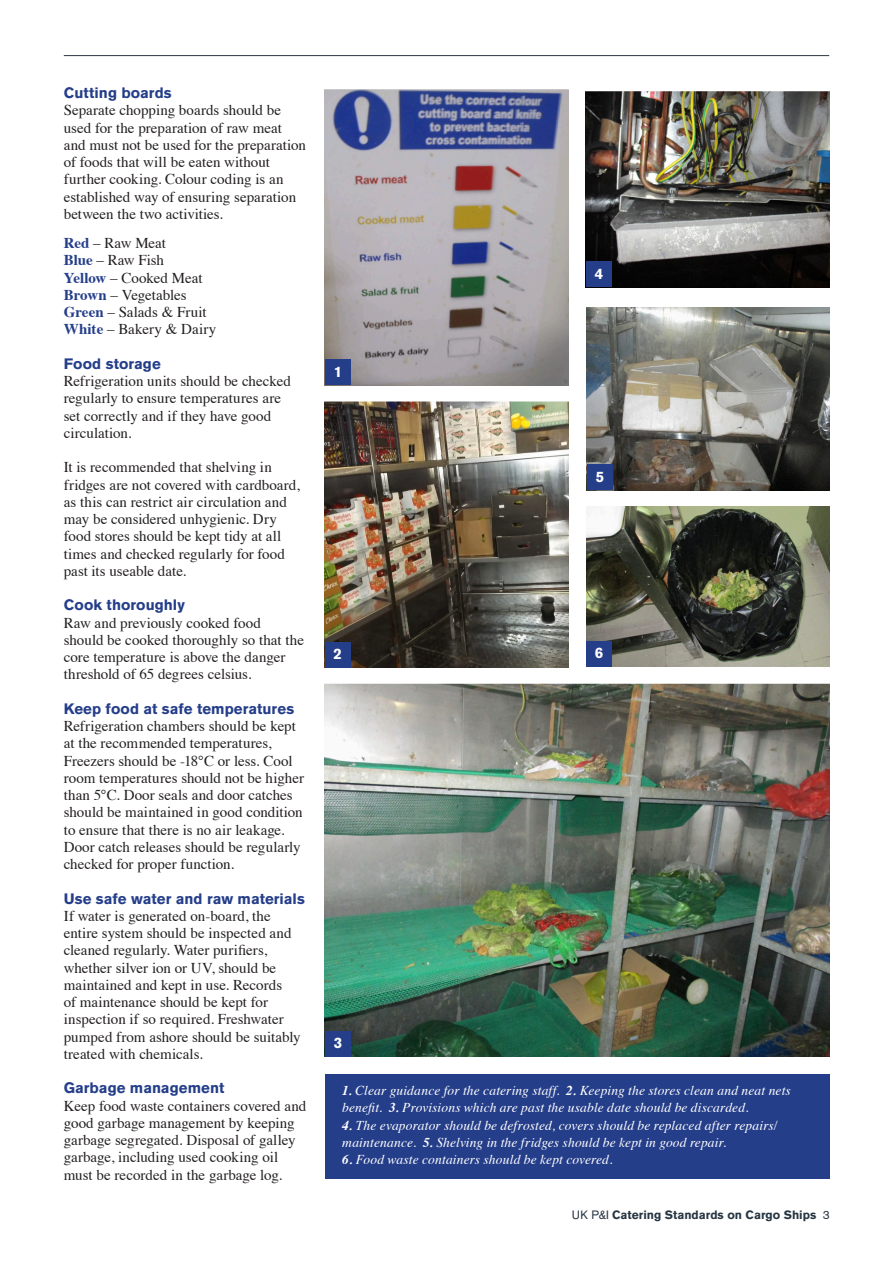
<style>
.page{position:relative;width:893px;height:1263px;background:#fff}
.page>*{position:absolute;margin:0;border:0;box-sizing:border-box;transform-origin:0 0}
.New_Body_Copy{font:15px/17.2px "Times";color:#231f20}
.Bold_Subhead{font:700 15px "Akzidenz Grotesk BE";letter-spacing:.005em;color:#253e8a}
.New_Body_Copy-2{font:15px "Times";letter-spacing:.02em;color:#231f20}
.Bold_Subhead-2{font:700 15px "Akzidenz Grotesk BE";color:#fff}
.Times_Caption{font:italic 13.5px/17.2px "Times";letter-spacing:.01em;color:#fff}
.t1{font:700 12px "Akzidenz Grotesk BE";color:#273643}
.s1{font-weight:700;color:#253e8a}
.s2{font-weight:700}
.s3{font-weight:400}
</style>
<div class="page">
<hr style="left:64px;top:55px;width:765px;height:1px;background:#273643">
<img style="left:325px;top:89px;width:243px;height:296px">
<img style="left:325px;top:402px;width:243px;height:265px">
<img style="left:325px;top:684px;width:504px;height:373px">
<img style="left:586px;top:91px;width:243px;height:196px">
<img style="left:587px;top:307px;width:242px;height:183px">
<div style="left:325px;top:1074px;width:504px;height:105px;background:#253e8a"></div>
<div style="left:325px;top:359px;width:26px;height:26px;background:#253e8a"></div>
<div style="left:325px;top:642px;width:26px;height:25px;background:#253e8a"></div>
<div style="left:325px;top:1031px;width:26px;height:26px;background:#253e8a"></div>
<div style="left:586px;top:261px;width:26px;height:26px;background:#253e8a"></div>
<div style="left:587px;top:465px;width:25px;height:25px;background:#253e8a"></div>
<img style="left:586px;top:507px;width:243px;height:160px">
<div style="left:586px;top:641px;width:26px;height:26px;background:#253e8a"></div>
<p class="Bold_Subhead" style="left:64px;top:84px;width:109px">Cutting boards</p>
<p class="New_Body_Copy" style="left:64px;top:100px;width:244px">Separate chopping boards should be used for the preparation of raw meat and must not be used for the preparation of foods that will be eaten without further cooking. Colour coding is an established way of ensuring separation between the two activities.</p>
<p class="New_Body_Copy" style="left:64px;top:233px;width:104px"><span class="s1">Red</span> – Raw Meat</p>
<p class="New_Body_Copy" style="left:64px;top:250px;width:102px"><span class="s1">Blue</span> – Raw Fish</p>
<p class="New_Body_Copy" style="left:64px;top:268px;width:140px"><span class="s1">Yellow</span> – Cooked Meat</p>
<p class="New_Body_Copy" style="left:64px;top:285px;width:124px"><span class="s1">Brown</span> – Vegetables</p>
<p class="New_Body_Copy" style="left:64px;top:302px;width:144px"><span class="s1">Green</span> – Salads &amp; Fruit</p>
<p class="New_Body_Copy-2" style="left:64px;top:315px;width:154px"><span class="s1">White</span> – Bakery &amp; Dairy</p>
<p class="Bold_Subhead" style="left:64px;top:355px;width:99px">Food storage</p>
<p class="New_Body_Copy" style="left:64px;top:371px;width:229px">Refrigeration units should be checked regularly to ensure temperatures are set correctly and if they have good circulation.</p>
<p class="New_Body_Copy" style="left:64px;top:457px;width:238px">It is recommended that shelving in fridges are not covered with cardboard, as this can restrict air circulation and may be considered unhygienic. Dry food stores should be kept tidy at all times and checked regularly for food past its useable date.</p>
<p class="Bold_Subhead" style="left:64px;top:596px;width:123px">Cook thoroughly</p>
<p class="New_Body_Copy" style="left:64px;top:613px;width:242px">Raw and previously cooked food should be cooked thoroughly so that the core temperature is above the danger threshold of 65 degrees celsius.</p>
<p class="Bold_Subhead" style="left:64px;top:700px;width:232px">Keep food at safe temperatures</p>
<p class="New_Body_Copy" style="left:64px;top:716px;width:242px">Refrigeration chambers should be kept at the recommended temperatures, Freezers should be -18℃ or less. Cool room temperatures should not be higher than 5℃. Door seals and door catches should be maintained in good condition to ensure that there is no air leakage.<br>Door catch releases should be regularly checked for proper function.</p>
<p class="Bold_Subhead" style="left:64px;top:890px;width:243px">Use safe water and raw materials</p>
<p class="New_Body_Copy" style="left:64px;top:906px;width:238px">If water is generated on-board, the entire system should be inspected and cleaned regularly. Water purifiers, whether silver ion or UV, should be maintained and kept in use. Records<br>of maintenance should be kept for inspection if so required. Freshwater pumped from ashore should be suitably treated with chemicals.</p>
<p class="Bold_Subhead" style="left:64px;top:1079px;width:162px">Garbage management</p>
<p class="New_Body_Copy" style="left:64px;top:1096px;width:244px">Keep food waste containers covered and good garbage management by keeping garbage segregated. Disposal of galley garbage, including used cooking oil must be recorded in the garbage log.</p>
<p class="Bold_Subhead-2" style="left:334px;top:363px;width:10px">1</p>
<p class="Bold_Subhead-2" style="left:334px;top:645px;width:10px">2</p>
<p class="Bold_Subhead-2" style="left:334px;top:1034px;width:10px">3</p>
<p class="Bold_Subhead-2" style="left:595px;top:265px;width:10px">4</p>
<p class="Bold_Subhead-2" style="left:596px;top:468px;width:10px">5</p>
<p class="Bold_Subhead-2" style="left:595px;top:644px;width:10px">6</p>
<p class="Times_Caption" style="left:342px;top:1081px;width:450px"><span class="s2">1.</span> Clear guidance for the catering staff. <span class="s2">2.</span> Keeping the stores clean and neat nets benefit. <span class="s2">3.</span> Provisions which are past the usable date should be discarded.</p>
<p class="Times_Caption" style="left:342px;top:1116px;width:437px"><span class="s2">4.</span> The evaporator should be defrosted, covers should be replaced after repairs/ maintenance. <span class="s2">5.</span> Shelving in the fridges should be kept in good repair.</p>
<p class="Times_Caption" style="left:342px;top:1150px;width:272px"><span class="s2">6.</span> Food waste containers should be kept covered.</p>
<p class="t1" style="left:572px;top:1208px;width:259px"><span class="s3">UK P&amp;I</span> Catering Standards on Cargo Ships <span class="s3">3</span></p>
</div>
